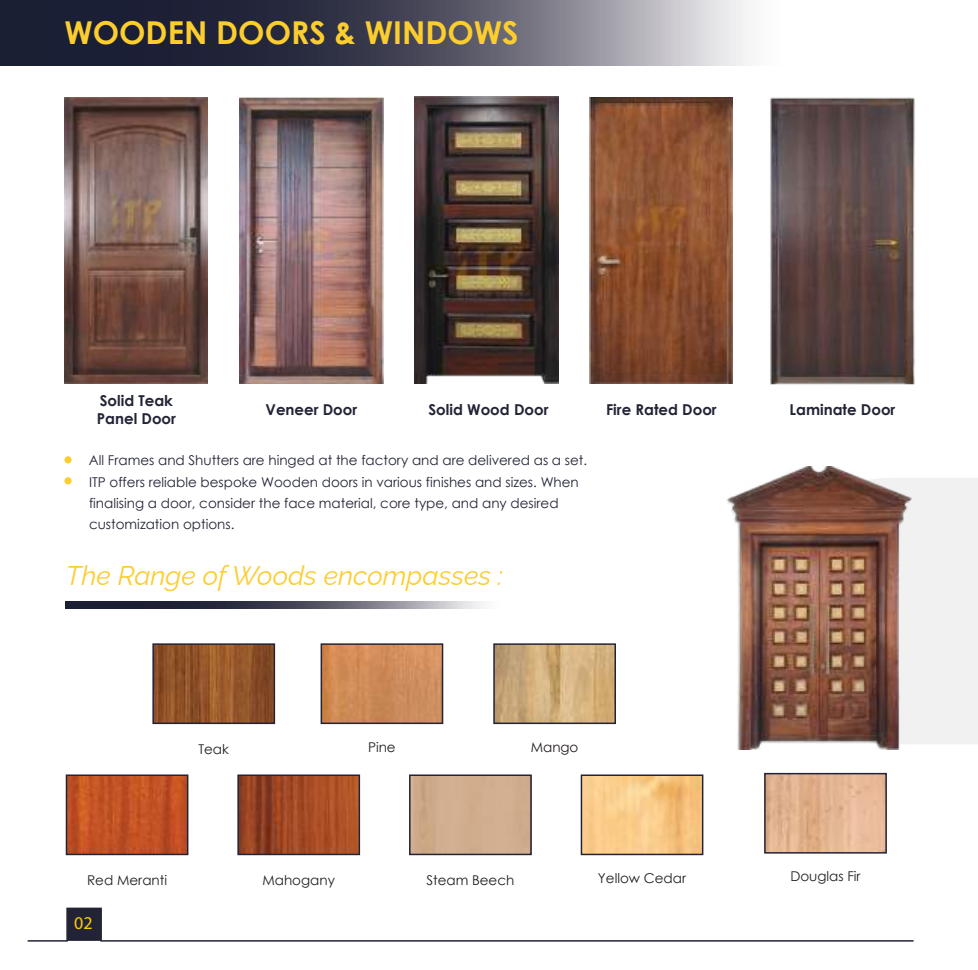
<style>
.page{position:relative;width:978px;height:970px;background:#fff}
.page>*{position:absolute;margin:0;border:0;box-sizing:border-box;transform-origin:0 0}
.t1{font:700 31.5px "Century Gothic";color:#fccd2f}
.t2{font:italic 27px "Raleway";color:#fccd2f}
.t3{font:18px "Myriad Pro";color:#ffca0e}
.t4{font:700 15px/18px "Century Gothic";color:#222436}
.t5{font:13.5px/21px "Century Gothic";color:#222436}
.t6{font:13.5px "Century Gothic";color:#241f1f}
</style>
<div class="page">
<svg style="left:27px;top:907px;width:887px;height:35px"></svg>
<svg style="left:0;top:0;width:748px;height:65px;background:#575868"></svg>
<img style="left:240px;top:97px;width:143px;height:286px">
<img style="left:415px;top:96px;width:143px;height:287px">
<img style="left:590px;top:97px;width:86px;height:286px">
<img style="left:65px;top:97px;width:143px;height:286px">
<div style="left:64px;top:456px;width:8px;height:7px;background:#fccd2f;border-radius:50%"></div>
<div style="left:64px;top:477px;width:8px;height:7px;background:#fccd2f;border-radius:50%"></div>
<img style="left:69px;top:777px;width:116px;height:75px">
<div style="left:66px;top:774px;width:122px;height:81px;border:2px solid #222436"></div>
<img style="left:240px;top:777px;width:117px;height:75px">
<div style="left:237px;top:774px;width:123px;height:81px;border:2px solid #222436"></div>
<div style="left:409px;top:774px;width:123px;height:81px;border:2px solid #222436"></div>
<img style="left:324px;top:646px;width:116px;height:75px">
<div style="left:321px;top:643px;width:122px;height:81px;border:2px solid #222436"></div>
<img style="left:496px;top:646px;width:117px;height:75px">
<div style="left:493px;top:643px;width:123px;height:81px;border:2px solid #222436"></div>
<svg style="left:66px;top:601px;width:416px;height:7px;background:#575868"></svg>
<div style="left:931px;top:478px;width:47px;height:266px;background:#f1f1f1"></div>
<img style="left:726px;top:466px;width:205px;height:283px">
<img style="left:155px;top:646px;width:117px;height:75px">
<div style="left:152px;top:643px;width:123px;height:81px;border:2px solid #222436"></div>
<img style="left:584px;top:777px;width:116px;height:75px">
<div style="left:581px;top:774px;width:122px;height:81px;border:2px solid #222436"></div>
<img style="left:767px;top:775px;width:117px;height:75px">
<div style="left:764px;top:772px;width:123px;height:81px;border:2px solid #222436"></div>
<img style="left:676px;top:97px;width:239px;height:288px">
<h1 class="t1" style="left:64px;top:9px;width:456px">WOODEN DOORS &amp; WINDOWS</h1>
<p class="t4" style="left:97px;top:391px;width:81px">Solid Teak<br>Panel Door</p>
<p class="t4" style="left:265px;top:400px;width:93px">Veneer Door</p>
<p class="t4" style="left:428px;top:400px;width:121px">Solid Wood Door</p>
<p class="t4" style="left:606px;top:400px;width:112px">Fire Rated Door</p>
<p class="t5" style="left:89px;top:449px;width:500px">All Frames and Shutters are hinged at the factory and are delivered as a set.</p>
<p class="t5" style="left:89px;top:471px;width:491px">ITP offers reliable bespoke Wooden doors in various finishes and sizes. When finalising a door, consider the face material, core type, and any desired customization options.</p>
<h2 class="t2" style="left:66px;top:554px;width:438px">The Range of Woods encompasses :</h2>
<p class="t6" style="left:198px;top:739px;width:32px">Teak</p>
<p class="t6" style="left:368px;top:737px;width:29px">Pine</p>
<p class="t6" style="left:531px;top:737px;width:49px">Mango</p>
<p class="t4" style="left:790px;top:400px;width:107px">Laminate Door</p>
<p class="t6" style="left:87px;top:870px;width:81px">Red Meranti</p>
<p class="t6" style="left:262px;top:870px;width:74px">Mahogany</p>
<p class="t6" style="left:426px;top:870px;width:89px">Steam Beech</p>
<h3 class="t3" style="left:74px;top:912px;width:20px">02</h3>
<p class="t6" style="left:598px;top:868px;width:90px">Yellow Cedar</p>
<p class="t6" style="left:790px;top:866px;width:72px">Douglas Fir</p>
</div>
